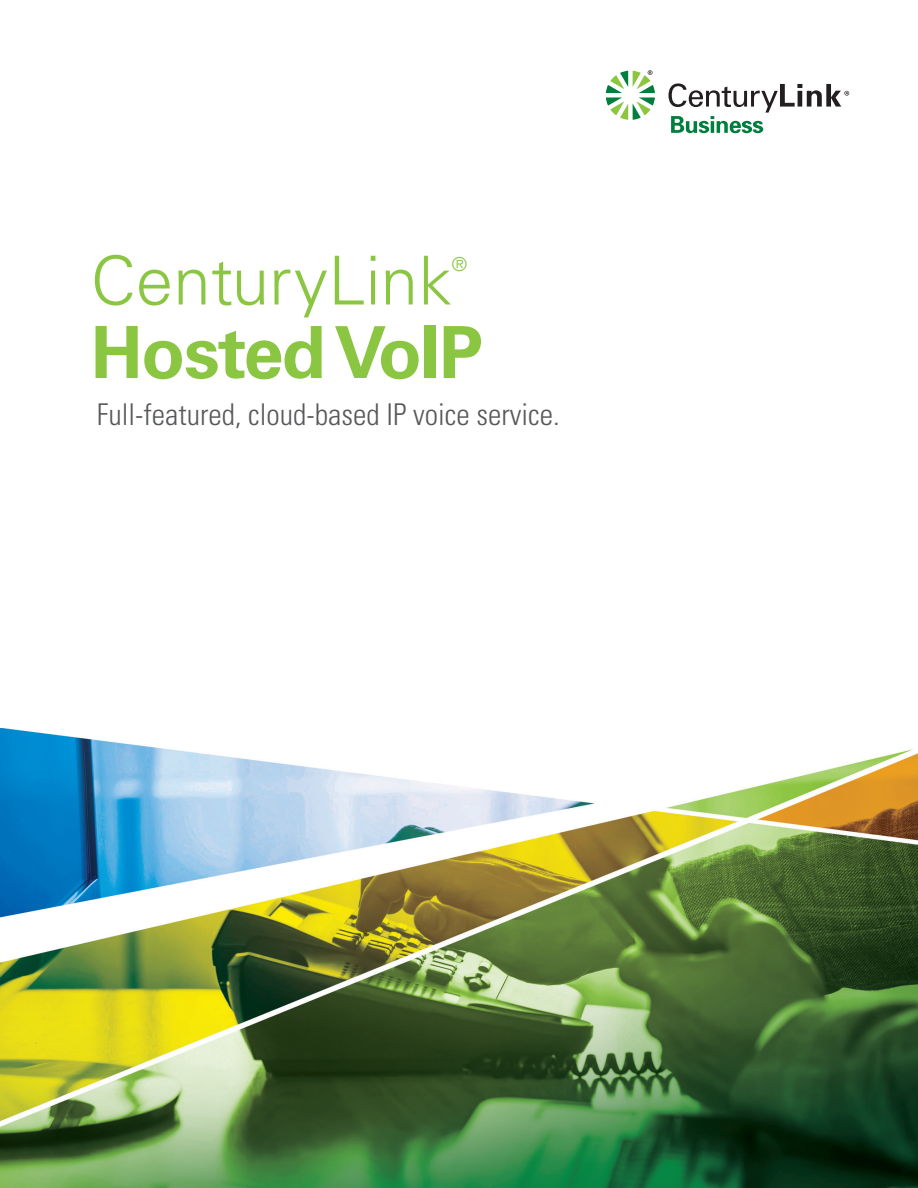
<style>
.page{position:relative;width:918px;height:1188px;background:#fff}
.page>*{position:absolute;margin:0;border:0;box-sizing:border-box;transform-origin:0 0}
.t1{font:700 72px "Univers";letter-spacing:-.02em;color:#8bc642}
.t2{font:300 67.5px "Univers";color:#8bc642}
.t3{font:300 condensed 30px "Univers";color:#57585a}
.t4{font:300 19.2px "Univers";color:#8bc642}
</style>
<div class="page">
<img style="left:0;top:92px;width:918px;height:1096px">
<svg style="left:606px;top:70px;width:49px;height:50px"></svg>
<svg style="left:669px;top:83px;width:180px;height:50px"></svg>
<p class="t2" style="left:91px;top:240px;width:363px">CenturyLink</p>
<p class="t4" style="left:452px;top:253px;width:17px">®</p>
<p class="t1" style="left:91px;top:310px;width:394px">Hosted VoIP</p>
<p class="t3" style="left:97px;top:396px;width:465px">Full-featured, cloud-based IP voice service.</p>
</div>
